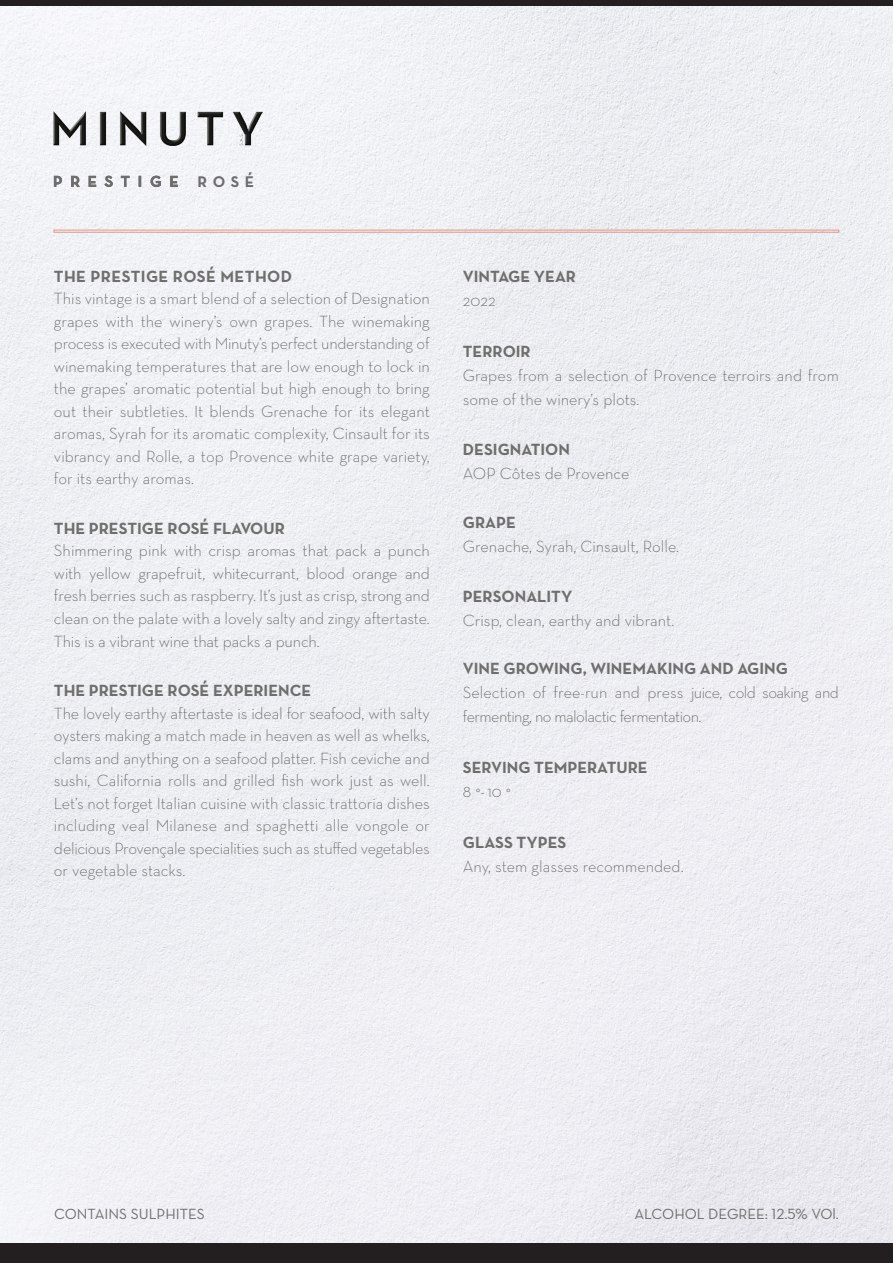
<style>
.page{position:relative;width:893px;height:1263px;background:#fff}
.page>*{position:absolute;margin:0;border:0;box-sizing:border-box;transform-origin:0 0}
.t1{font:300 16.5px/22.5px "Neutra Text";color:#6e6e6e;text-align:justify}
.t2{font:700 16.5px "Neutra Text";color:#6e6e6e}
.t3{font:300 16.5px/24px "Neutra Text";letter-spacing:-.035em;color:#6e6e6e}
.t4{font:700 16.5px "Neutra Text";letter-spacing:.025em;color:#6e6e6e}
.t5{font:700 15.75px "Neutra Text";color:#6e6e6e}
.t6{font:15px "Neutra Text Book Alt";color:#6e6e6e}
</style>
<div class="page">
<img style="left:0;top:6px;width:893px;height:1237px">
<div style="left:0;top:1243px;width:893px;height:20px;background:#231f20"></div>
<div style="left:0;top:0;width:893px;height:6px;background:#231f20"></div>
<img style="left:54px;top:112px;width:208px;height:33px">
<svg style="left:54px;top:175px;width:8px;height:12px"></svg>
<svg style="left:71px;top:175px;width:9px;height:12px"></svg>
<svg style="left:88px;top:175px;width:9px;height:12px"></svg>
<svg style="left:104px;top:175px;width:9px;height:12px"></svg>
<svg style="left:121px;top:175px;width:9px;height:12px"></svg>
<svg style="left:139px;top:176px;width:2px;height:11px"></svg>
<svg style="left:150px;top:175px;width:11px;height:12px"></svg>
<svg style="left:170px;top:175px;width:8px;height:12px"></svg>
<div style="left:54px;top:230px;width:785px;height:2px;border:1px solid #e19688"></div>
<p class="t5" style="left:197px;top:172px;width:58px">ROSÉ</p>
<p class="t4" style="left:54px;top:266px;width:240px">THE PRESTIGE ROSÉ METHOD</p>
<p class="t1" style="left:54px;top:287px;width:377px">This vintage is a smart blend of a selection of Designation grapes with the winery’s own grapes. The winemaking process is executed with Minuty’s perfect understanding of winemaking temperatures that are low enough to lock in the grapes’ aromatic potential but high enough to bring out their subtleties. It blends Grenache for its elegant aromas, Syrah for its aromatic complexity, Cinsault for its vibrancy and Rolle, a top Provence white grape variety, for its earthy aromas.</p>
<p class="t2" style="left:54px;top:518px;width:232px">THE PRESTIGE ROSÉ FLAVOUR</p>
<p class="t1" style="left:54px;top:539px;width:377px">Shimmering pink with crisp aromas that pack a punch with yellow grapefruit, whitecurrant, blood orange and fresh berries such as raspberry. It’s just as crisp, strong and clean on the palate with a lovely salty and zingy aftertaste.<br>This is a vibrant wine that packs a punch.</p>
<p class="t2" style="left:54px;top:680px;width:259px">THE PRESTIGE ROSÉ EXPERIENCE</p>
<p class="t1" style="left:54px;top:701px;width:377px">The lovely earthy aftertaste is ideal for seafood, with salty oysters making a match made in heaven as well as whelks, clams and anything on a seafood platter. Fish ceviche and sushi, California rolls and grilled fish work just as well.<br>Let’s not forget Italian cuisine with classic trattoria dishes including veal Milanese and spaghetti alle vongole or delicious Provençale specialities such as stuffed vegetables or vegetable stacks.</p>
<p class="t2" style="left:463px;top:266px;width:115px">VINTAGE YEAR</p>
<p class="t1" style="left:463px;top:289px;width:35px">2022</p>
<p class="t2" style="left:463px;top:341px;width:69px">TERROIR</p>
<p class="t1" style="left:463px;top:363px;width:377px;line-height:24px">Grapes from a selection of Provence terroirs and from some of the winery’s plots.</p>
<p class="t2" style="left:463px;top:439px;width:109px">DESIGNATION</p>
<p class="t1" style="left:463px;top:461px;width:168px">AOP Côtes de Provence</p>
<p class="t2" style="left:463px;top:512px;width:54px">GRAPE</p>
<p class="t1" style="left:463px;top:535px;width:218px">Grenache, Syrah, Cinsault, Rolle.</p>
<p class="t2" style="left:463px;top:586px;width:111px">PERSONALITY</p>
<p class="t1" style="left:463px;top:608px;width:213px">Crisp, clean, earthy and vibrant.</p>
<p class="t2" style="left:463px;top:658px;width:327px">VINE GROWING, WINEMAKING AND AGING</p>
<p class="t3" style="left:463px;top:680px;width:378px">Selection of free-run and press juice, cold soaking and fermenting, no malolactic fermentation.</p>
<p class="t2" style="left:463px;top:757px;width:186px">SERVING TEMPERATURE</p>
<p class="t1" style="left:463px;top:779px;width:50px">8 °- 10 °</p>
<p class="t2" style="left:463px;top:832px;width:105px">GLASS TYPES</p>
<p class="t1" style="left:463px;top:854px;width:222px">Any, stem glasses recommended.</p>
<p class="t6" style="left:54px;top:1205px;width:152px">CONTAINS SULPHITES</p>
<p class="t6" style="left:634px;top:1205px;width:206px">ALCOHOL DEGREE: 12.5% VOl.</p>
</div>
